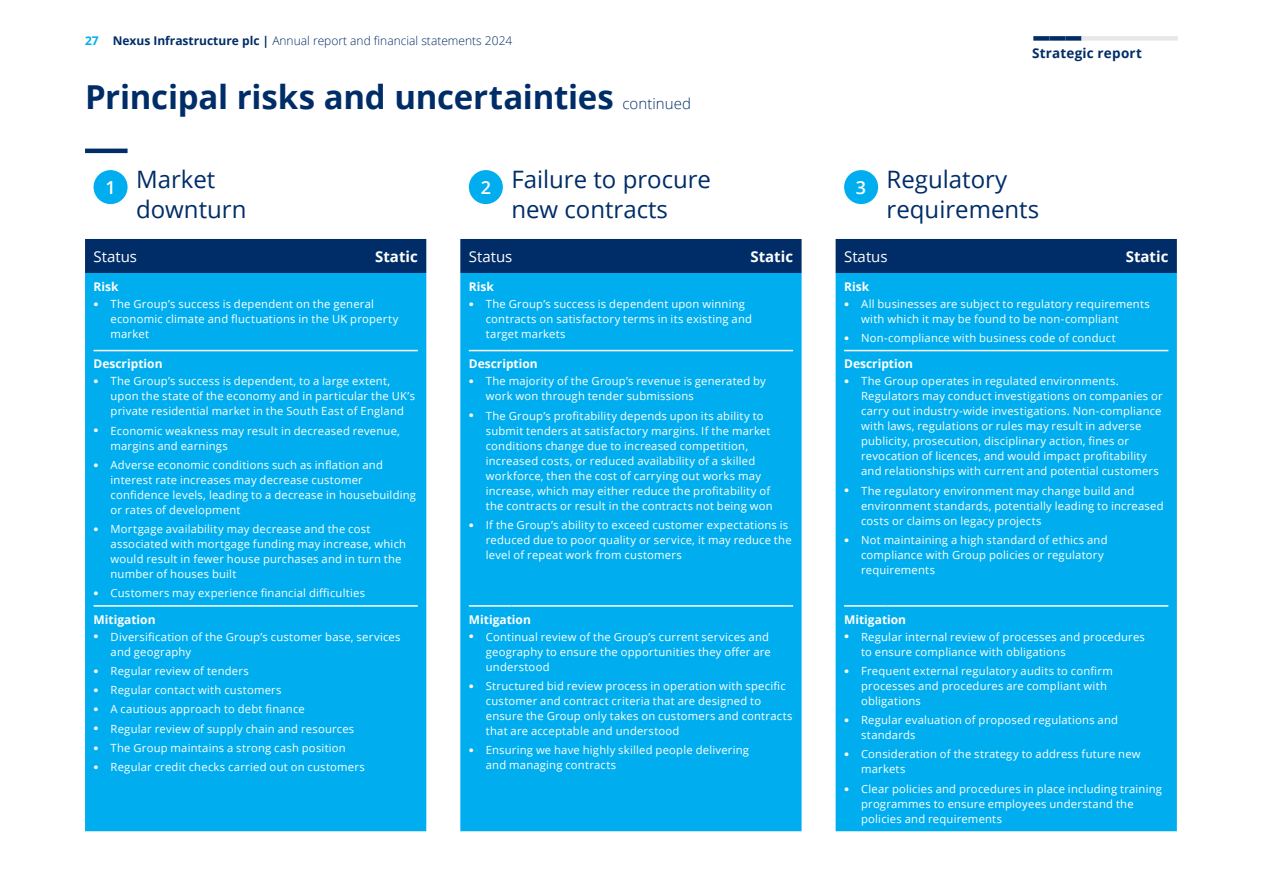
<style>
.page{position:relative;width:1263px;height:893px;background:#fff}
.page>*{position:absolute;margin:0;border:0;box-sizing:border-box;transform-origin:0 0}
.t1{font:700 33px "Open Sans";letter-spacing:-.01em;color:#002d67}
.t2{font:24px/29.2px "Open Sans";color:#002d67}
.t3{font:15px "Open Sans";color:#fff}
.t4{font:700 15px "Open Sans";color:#fff}
.t5{font:700 13.5px "Open Sans";letter-spacing:.015em;color:#002d67}
.t6{font:700 12px "Open Sans";color:#fff}
.t7{font:300 12px "Open Sans";color:#002d67}
.t8{font:11.25px/15px "Open Sans";letter-spacing:.02em;color:#fff}
.s1{font-weight:700;color:#00aeef}
.s2{font-weight:700}
.s3{font-weight:300;font-size:15px}
.s4{font-family:"Myriad Pro";font-size:18px}
</style>
<div class="page">
<hr style="left:85px;top:149px;width:43px;height:4px;background:#002d67">
<div style="left:85px;top:239px;width:1092px;height:34px;background:#002d67"></div>
<div style="left:85px;top:273px;width:1092px;height:558px;background:#00aeef"></div>
<hr style="left:94px;top:350px;width:42px;height:1px;background:#fff">
<hr style="left:136px;top:350px;width:282px;height:1px;background:#fff">
<hr style="left:469px;top:350px;width:42px;height:1px;background:#fff">
<hr style="left:511px;top:350px;width:282px;height:1px;background:#fff">
<hr style="left:844px;top:350px;width:43px;height:1px;background:#fff">
<hr style="left:887px;top:350px;width:281px;height:1px;background:#fff">
<hr style="left:94px;top:605px;width:42px;height:2px;background:#fff">
<hr style="left:136px;top:605px;width:282px;height:2px;background:#fff">
<hr style="left:469px;top:605px;width:42px;height:2px;background:#fff">
<hr style="left:511px;top:605px;width:282px;height:2px;background:#fff">
<hr style="left:844px;top:605px;width:43px;height:2px;background:#fff">
<hr style="left:887px;top:605px;width:281px;height:2px;background:#fff">
<div style="left:94px;top:170px;width:34px;height:34px;background:#00aeef;border-radius:50%"></div>
<div style="left:469px;top:170px;width:34px;height:34px;background:#00aeef;border-radius:50%"></div>
<div style="left:844px;top:170px;width:34px;height:34px;background:#00aeef;border-radius:50%"></div>
<div style="left:1033px;top:36px;width:16px;height:5px;background:#002d67"></div>
<div style="left:1049px;top:36px;width:16px;height:5px;background:#002d67"></div>
<div style="left:1065px;top:36px;width:16px;height:5px;background:#002d67"></div>
<div style="left:1081px;top:36px;width:33px;height:5px;background:#e6e7e9"></div>
<div style="left:1114px;top:36px;width:32px;height:5px;background:#e6e7e9"></div>
<div style="left:1146px;top:36px;width:32px;height:5px;background:#e6e7e9"></div>
<p class="t7" style="left:85px;top:32px;width:429px"><span class="s1">27</span> <span class="s2">Nexus Infrastructure plc |</span> Annual report and financial statements 2024</p>
<h1 class="t1" style="left:85px;top:73px;width:608px">Principal risks and uncertainties <span class="s3">continued</span></h1>
<p class="t5" style="left:1032px;top:44px;width:111px">Strategic report</p>
<h2 class="t2" style="left:136px;top:164px;width:112px;text-indent:-31px"><sub>1</sub> Market downturn</h2>
<h2 class="t2" style="left:481px;top:164px;width:232px;text-align:center"><sub>2</sub> Failure to procure new contracts</h2>
<h2 class="t2" style="left:887px;top:164px;width:154px;text-indent:-31px"><sub>3</sub> Regulatory requirements</h2>
<h3 class="t3" style="left:94px;top:246px;width:45px">Status</h3>
<h3 class="t4" style="left:375px;top:246px;width:44px">Static</h3>
<h3 class="t3" style="left:469px;top:246px;width:45px">Status</h3>
<h3 class="t4" style="left:750px;top:246px;width:44px">Static</h3>
<h3 class="t3" style="left:844px;top:246px;width:45px">Status</h3>
<h3 class="t4" style="left:1126px;top:246px;width:44px">Static</h3>
<p class="t6" style="left:94px;top:278px;width:26px">Risk</p>
<p class="t8" style="left:111px;top:296px;width:289px;text-indent:-17px"><span class="s4">•</span> The Group’s success is dependent on the general economic climate and fluctuations in the UK property market</p>
<p class="t6" style="left:469px;top:278px;width:26px">Risk</p>
<p class="t8" style="left:486px;top:296px;width:268px;text-indent:-17px"><span class="s4">•</span> The Group’s success is dependent upon winning contracts on satisfactory terms in its existing and target markets</p>
<p class="t6" style="left:844px;top:278px;width:26px">Risk</p>
<p class="t8" style="left:861px;top:296px;width:290px;text-indent:-17px"><span class="s4">•</span> All businesses are subject to regulatory requirements with which it may be found to be non-compliant</p>
<p class="t8" style="left:844px;top:330px;width:273px"><span class="s4">•</span> Non-compliance with business code of conduct</p>
<p class="t6" style="left:94px;top:355px;width:70px">Description</p>
<p class="t8" style="left:111px;top:373px;width:306px;text-indent:-17px"><span class="s4">•</span> The Group’s success is dependent, to a large extent, upon the state of the economy and in particular the UK’s private residential market in the South East of England</p>
<p class="t8" style="left:111px;top:423px;width:291px;text-indent:-17px"><span class="s4">•</span> Economic weakness may result in decreased revenue, margins and earnings</p>
<p class="t8" style="left:111px;top:457px;width:307px;text-indent:-17px"><span class="s4">•</span> Adverse economic conditions such as inflation and interest rate increases may decrease customer confidence levels, leading to a decrease in housebuilding or rates of development</p>
<p class="t8" style="left:111px;top:521px;width:297px;text-indent:-17px"><span class="s4">•</span> Mortgage availability may decrease and the cost associated with mortgage funding may increase, which would result in fewer house purchases and in turn the number of houses built</p>
<p class="t8" style="left:94px;top:585px;width:273px"><span class="s4">•</span> Customers may experience financial difficulties</p>
<p class="t6" style="left:94px;top:611px;width:64px">Mitigation</p>
<p class="t8" style="left:111px;top:629px;width:291px;text-indent:-17px"><span class="s4">•</span> Diversification of the Group’s customer base, services and geography</p>
<p class="t8" style="left:94px;top:663px;width:157px"><span class="s4">•</span> Regular review of tenders</p>
<p class="t8" style="left:94px;top:682px;width:189px"><span class="s4">•</span> Regular contact with customers</p>
<p class="t8" style="left:94px;top:702px;width:213px"><span class="s4">•</span> A cautious approach to debt finance</p>
<p class="t8" style="left:94px;top:721px;width:262px"><span class="s4">•</span> Regular review of supply chain and resources</p>
<p class="t8" style="left:94px;top:740px;width:254px"><span class="s4">•</span> The Group maintains a strong cash position</p>
<p class="t8" style="left:94px;top:759px;width:273px"><span class="s4">•</span> Regular credit checks carried out on customers</p>
<p class="t6" style="left:469px;top:355px;width:70px">Description</p>
<p class="t8" style="left:486px;top:373px;width:282px;text-indent:-17px"><span class="s4">•</span> The majority of the Group’s revenue is generated by work won through tender submissions</p>
<p class="t8" style="left:486px;top:408px;width:288px;text-indent:-17px"><span class="s4">•</span> The Group’s profitability depends upon its ability to submit tenders at satisfactory margins. If the market conditions change due to increased competition, increased costs, or reduced availability of a skilled workforce, then the cost of carrying out works may increase, which may either reduce the profitability of the contracts or result in the contracts not being won</p>
<p class="t8" style="left:486px;top:517px;width:307px;text-indent:-17px"><span class="s4">•</span> If the Group’s ability to exceed customer expectations is reduced due to poor quality or service, it may reduce the level of repeat work from customers</p>
<p class="t6" style="left:469px;top:611px;width:64px">Mitigation</p>
<p class="t8" style="left:486px;top:629px;width:287px;text-indent:-17px"><span class="s4">•</span> Continual review of the Group’s current services and geography to ensure the opportunities they offer are understood</p>
<p class="t8" style="left:486px;top:678px;width:308px;text-indent:-17px"><span class="s4">•</span> Structured bid review process in operation with specific customer and contract criteria that are designed to ensure the Group only takes on customers and contracts that are acceptable and understood</p>
<p class="t8" style="left:486px;top:742px;width:265px;text-indent:-17px"><span class="s4">•</span> Ensuring we have highly skilled people delivering and managing contracts</p>
<p class="t6" style="left:844px;top:355px;width:70px">Description</p>
<p class="t8" style="left:861px;top:373px;width:303px;text-indent:-17px"><span class="s4">•</span> The Group operates in regulated environments.<br>Regulators may conduct investigations on companies or carry out industry-wide investigations. Non-compliance with laws, regulations or rules may result in adverse publicity, prosecution, disciplinary action, fines or revocation of licences, and would impact profitability and relationships with current and potential customers</p>
<p class="t8" style="left:861px;top:483px;width:304px;text-indent:-17px"><span class="s4">•</span> The regulatory environment may change build and environment standards, potentially leading to increased costs or claims on legacy projects</p>
<p class="t8" style="left:861px;top:532px;width:248px;text-indent:-17px"><span class="s4">•</span> Not maintaining a high standard of ethics and compliance with Group policies or regulatory requirements</p>
<p class="t6" style="left:844px;top:611px;width:64px">Mitigation</p>
<p class="t8" style="left:861px;top:629px;width:285px;text-indent:-17px"><span class="s4">•</span> Regular internal review of processes and procedures to ensure compliance with obligations</p>
<p class="t8" style="left:861px;top:663px;width:253px;text-indent:-17px"><span class="s4">•</span> Frequent external regulatory audits to confirm processes and procedures are compliant with obligations</p>
<p class="t8" style="left:861px;top:712px;width:258px;text-indent:-17px"><span class="s4">•</span> Regular evaluation of proposed regulations and standards</p>
<p class="t8" style="left:861px;top:747px;width:281px;text-indent:-17px"><span class="s4">•</span> Consideration of the strategy to address future new markets</p>
<p class="t8" style="left:861px;top:781px;width:302px;text-indent:-17px"><span class="s4">•</span> Clear policies and procedures in place including training programmes to ensure employees understand the policies and requirements</p>
</div>
